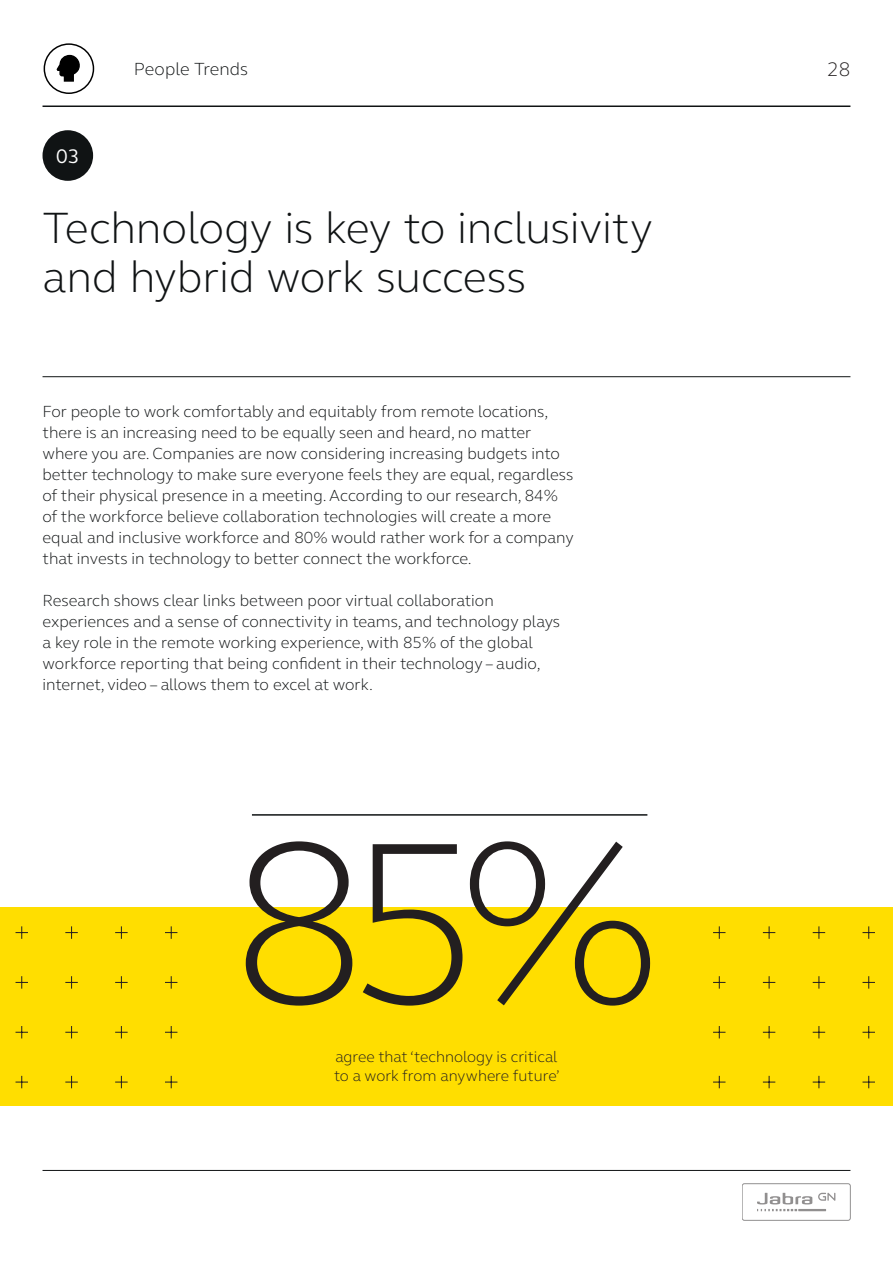
<style>
.page{position:relative;width:893px;height:1263px;background:#fff}
.page>*{position:absolute;margin:0;border:0;box-sizing:border-box;transform-origin:0 0}
.t1{font:300 235.95px "GN Elliot";color:#231f20}
.t2{font:300 45px/49.1px "GN Elliot";letter-spacing:-.005em;color:#101314}
.t3{font:20.1px "GN Elliot";color:#fff}
.t4{font:300 20.1px "GN Elliot";color:#231f20}
.t5{font:300 18px "GN Elliot";color:#101314}
.t6{font:300 16.5px/21px "GN Elliot";color:#101314}
.t7{font:300 15.75px/18.9px "GN Elliot";color:#231f20}
</style>
<div class="page">
<div style="left:44px;top:43px;width:50px;height:51px;border:1px solid #000;border-radius:50%"></div>
<svg style="left:56px;top:54px;width:24px;height:28px"></svg>
<hr style="left:43px;top:105px;width:807px;height:2px;background:#101314">
<hr style="left:43px;top:376px;width:807px;height:1px;background:#101314">
<div style="left:43px;top:130px;width:50px;height:51px;background:#101314;border-radius:50%"></div>
<div style="left:0;top:907px;width:893px;height:199px;background:#ffde00"></div>
<svg style="left:16px;top:1026px;width:12px;height:12px"></svg>
<svg style="left:16px;top:976px;width:12px;height:13px"></svg>
<svg style="left:16px;top:926px;width:12px;height:13px"></svg>
<svg style="left:16px;top:1076px;width:12px;height:12px"></svg>
<svg style="left:65px;top:1026px;width:13px;height:12px"></svg>
<svg style="left:65px;top:976px;width:13px;height:13px"></svg>
<svg style="left:65px;top:926px;width:13px;height:13px"></svg>
<svg style="left:65px;top:1076px;width:13px;height:12px"></svg>
<svg style="left:115px;top:1026px;width:13px;height:12px"></svg>
<svg style="left:115px;top:976px;width:13px;height:13px"></svg>
<svg style="left:115px;top:926px;width:13px;height:13px"></svg>
<svg style="left:115px;top:1076px;width:13px;height:12px"></svg>
<svg style="left:165px;top:1026px;width:12px;height:12px"></svg>
<svg style="left:165px;top:976px;width:12px;height:13px"></svg>
<svg style="left:165px;top:926px;width:12px;height:13px"></svg>
<svg style="left:165px;top:1076px;width:12px;height:12px"></svg>
<svg style="left:713px;top:1026px;width:12px;height:12px"></svg>
<svg style="left:713px;top:976px;width:12px;height:13px"></svg>
<svg style="left:713px;top:926px;width:12px;height:13px"></svg>
<svg style="left:713px;top:1076px;width:12px;height:12px"></svg>
<svg style="left:763px;top:1026px;width:12px;height:12px"></svg>
<svg style="left:763px;top:976px;width:12px;height:13px"></svg>
<svg style="left:763px;top:926px;width:12px;height:13px"></svg>
<svg style="left:763px;top:1076px;width:12px;height:12px"></svg>
<svg style="left:813px;top:1026px;width:12px;height:12px"></svg>
<svg style="left:813px;top:976px;width:12px;height:13px"></svg>
<svg style="left:813px;top:926px;width:12px;height:13px"></svg>
<svg style="left:813px;top:1076px;width:12px;height:12px"></svg>
<svg style="left:862px;top:1026px;width:13px;height:12px"></svg>
<svg style="left:862px;top:976px;width:13px;height:13px"></svg>
<svg style="left:862px;top:926px;width:13px;height:13px"></svg>
<svg style="left:862px;top:1076px;width:13px;height:12px"></svg>
<hr style="left:252px;top:814px;width:395px;height:2px;background:#101314">
<div style="left:742px;top:1183px;width:108px;height:37px;border:1px solid #231f20;border-radius:2px"></div>
<svg style="left:757px;top:1193px;width:55px;height:18px"></svg>
<hr style="left:798px;top:1209px;width:28px;height:2px;background:#231f20">
<svg style="left:818px;top:1193px;width:17px;height:8px"></svg>
<hr style="left:43px;top:1170px;width:807px;height:1px;background:#101314">
<p class="t3" style="left:56px;top:143px;width:25px">03</p>
<p class="t5" style="left:134px;top:57px;width:116px">People Trends</p>
<h2 class="t2" style="left:43px;top:201px;width:612px">Technology is key to inclusivity and hybrid work success</h2>
<p class="t6" style="left:43px;top:401px;width:533px">For people to work comfortably and equitably from remote locations, there is an increasing need to be equally seen and heard, no matter where you are. Companies are now considering increasing budgets into better technology to make sure everyone feels they are equal, regardless of their physical presence in a meeting. According to our research, 84% of the workforce believe collaboration technologies will create a more equal and inclusive workforce and 80% would rather work for a company that invests in technology to better connect the workforce.</p>
<p class="t6" style="left:43px;top:590px;width:519px">Research shows clear links between poor virtual collaboration experiences and a sense of connectivity in teams, and technology plays a key role in the remote working experience, with 85% of the global workforce reporting that being confident in their technology – audio, internet, video – allows them to excel at work.</p>
<h1 class="t1" style="left:231px;top:765px;width:432px">85%</h1>
<p class="t7" style="left:334px;top:1046px;width:227px">agree that ‘technology is critical to a work from anywhere future’</p>
<p class="t4" style="left:827px;top:56px;width:25px">28</p>
</div>
